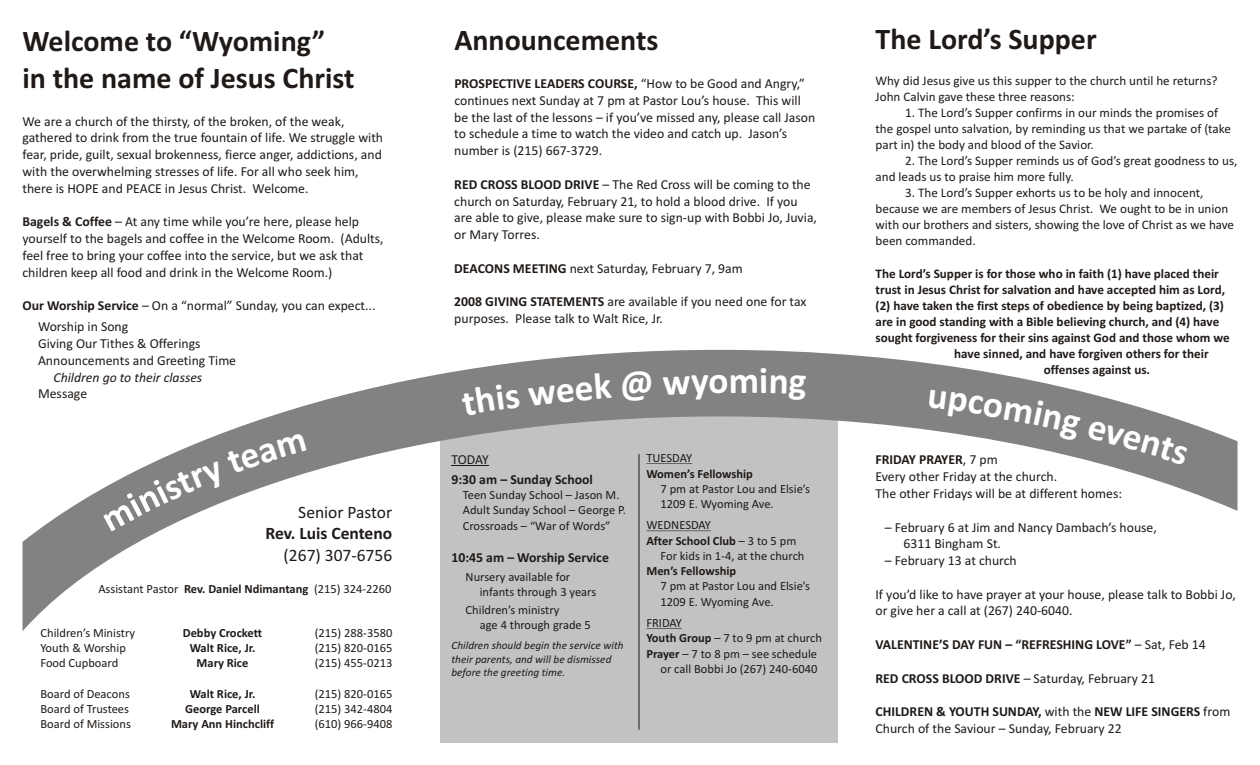
<style>
.page{position:relative;width:1260px;height:765px;background:#fff}
.page>*{position:absolute;margin:0;border:0;box-sizing:border-box;transform-origin:0 0}
.t1{font:700 37.5px "Calibri";color:#fff}
.t2{font:700 30px/36.6px "Calibri";color:#1f1a17}
.t3{font:17.5px "Calibri";color:#1f1a17}
.t4{font:700 17.5px "Calibri";color:#1f1a17}
.t5{font:13.75px/16.8px "Calibri";color:#1f1a17}
.t6{font:700 13.75px "Calibri";color:#1f1a17}
.t7{font:italic 13.75px "Calibri";color:#1f1a17}
.t8{font:13.12px/16px "Calibri";color:#1f1a17}
.t9{font:700 13.12px "Calibri";color:#1f1a17}
.t10{font:12.5px/15.2px "Calibri";color:#1f1a17}
.t11{font:700 12.5px/15.2px "Calibri";color:#1f1a17;text-align:center}
.t12{font:italic 11.25px/13.8px "Calibri";color:#1f1a17}
.s1{font-weight:700}
.s2{font-weight:400}
</style>
<div class="page">
<div style="left:440px;top:395px;width:398px;height:347px;background:#c2c2c2"></div>
<hr style="left:639px;top:454px;width:1px;height:276px;background:#1f1a17">
<svg style="left:22px;top:350px;width:1216px;height:281px"></svg>
<svg style="left:622px;top:370px;width:30px;height:31px"></svg>
<svg style="left:663px;top:375px;width:27px;height:20px"></svg>
<svg style="left:771px;top:375px;width:35px;height:25px"></svg>
<div style="left:528px;top:372px;width:84px;height:34px;background:#828282"></div>
<div style="left:461px;top:384px;width:59px;height:32px;background:#828282"></div>
<div style="left:929px;top:389px;width:152px;height:52px;background:#828282"></div>
<div style="left:1087px;top:419px;width:101px;height:47px;background:#828282"></div>
<svg style="left:103px;top:432px;width:204px;height:99px"></svg>
<h2 class="t2" style="left:22px;top:25px;width:334px">Welcome to “Wyoming” in the name of Jesus Christ</h2>
<p class="t5" style="left:22px;top:114px;width:362px">We are a church of the thirsty, of the broken, of the weak, gathered to drink from the true fountain of life. We struggle with fear, pride, guilt, sexual brokenness, fierce anger, addictions, and with the overwhelming stresses of life. For all who seek him, there is HOPE and PEACE in Jesus Christ. Welcome.</p>
<p class="t5" style="left:22px;top:215px;width:363px"><span class="s1">Bagels &amp; Coffee</span> – At any time while you’re here, please help yourself to the bagels and coffee in the Welcome Room. (Adults, feel free to bring your coffee into the service, but we ask that children keep all food and drink in the Welcome Room.)</p>
<p class="t5" style="left:38px;top:296px;width:339px;line-height:21px;text-indent:-16px"><span class="s1">Our Worship Service</span> – On a “normal” Sunday, you can expect...<br>Worship in Song</p>
<p class="t5" style="left:38px;top:336px;width:200px">Giving Our Tithes &amp; Offerings<br>Announcements and Greeting Time</p>
<p class="t7" style="left:54px;top:371px;width:150px">Children go to their classes</p>
<p class="t5" style="left:38px;top:387px;width:51px">Message</p>
<p class="t3" style="left:298px;top:505px;width:95px">Senior Pastor</p>
<p class="t4" style="left:265px;top:526px;width:128px">Rev. Luis Centeno</p>
<p class="t3" style="left:284px;top:548px;width:110px">(267) 307-6756</p>
<p class="t10" style="left:98px;top:583px;width:295px">Assistant Pastor <span class="s1">Rev. Daniel Ndimantang</span> (215) 324-2260</p>
<p class="t10" style="left:40px;top:626px;width:96px">Children’s Ministry<br>Youth &amp; Worship<br>Food Cupboard</p>
<p class="t10" style="left:40px;top:687px;width:92px">Board of Deacons<br>Board of Trustees<br>Board of Missions</p>
<p class="t10" style="left:315px;top:626px;width:79px;text-align:justify">(215) 288-3580 (215) 820-0165 (215) 455-0213</p>
<p class="t10" style="left:315px;top:687px;width:79px;text-align:justify">(215) 820-0165 (215) 342-4804 (610) 966-9408</p>
<p class="t11" style="left:183px;top:626px;width:81px">Debby Crockett<br>Walt Rice, Jr.<br>Mary Rice</p>
<p class="t11" style="left:171px;top:687px;width:105px">Walt Rice, Jr.<br>George Parcell<br>Mary Ann Hinchcliff</p>
<h2 class="t2" style="left:454px;top:24px;width:206px">Announcements</h2>
<p class="t5" style="left:454px;top:76px;width:362px"><span class="s1">PROSPECTIVE LEADERS COURSE,</span> “How to be Good and Angry,” continues next Sunday at 7 pm at Pastor Lou’s house. This will be the last of the lessons – if you’ve missed any, please call Jason to schedule a time to watch the video and catch up. Jason’s number is (215) 667-3729.</p>
<p class="t5" style="left:454px;top:177px;width:364px"><span class="s1">RED CROSS BLOOD DRIVE</span> – The Red Cross will be coming to the church on Saturday, February 21, to hold a blood drive. If you are able to give, please make sure to sign-up with Bobbi Jo, Juvia, or Mary Torres.</p>
<p class="t5" style="left:454px;top:261px;width:290px"><span class="s1">DEACONS MEETING</span> next Saturday, February 7, 9am</p>
<p class="t5" style="left:454px;top:294px;width:354px"><span class="s1">2008 GIVING STATEMENTS</span> are available if you need one for tax purposes. Please talk to Walt Rice, Jr.</p>
<h1 class="t1" style="left:691px;top:365px;width:79px;rotate:-1deg">yomi</h1>
<p class="t5" style="left:452px;top:452px;width:39px">TODAY</p>
<p class="t6" style="left:451px;top:473px;width:143px">9:30 am – Sunday School</p>
<p class="t10" style="left:463px;top:488px;width:165px">Teen Sunday School – Jason M.<br>Adult Sunday School – George P.<br>Crossroads – “War of Words”</p>
<p class="t6" style="left:451px;top:551px;width:159px">10:45 am – Worship Service</p>
<p class="t10" style="left:480px;top:570px;width:118px;text-indent:-14px">Nursery available for infants through 3 years</p>
<p class="t10" style="left:466px;top:603px;width:95px">Children’s ministry</p>
<p class="t12" style="left:451px;top:639px;width:174px">Children should begin the service with their parents, and will be dismissed before the greeting time.</p>
<p class="t10" style="left:480px;top:619px;width:113px">age 4 through grade 5</p>
<p class="t10" style="left:646px;top:452px;width:47px">TUESDAY</p>
<p class="t11" style="left:646px;top:467px;width:108px">Women’s Fellowship</p>
<p class="t10" style="left:661px;top:482px;width:151px">7 pm at Pastor Lou and Elsie’s<br>1209 E. Wyoming Ave.</p>
<p class="t10" style="left:646px;top:519px;width:66px">WEDNESDAY</p>
<p class="t11" style="left:646px;top:534px;width:151px">After School Club <span class="s2">– 3 to 5 pm</span></p>
<p class="t10" style="left:661px;top:549px;width:146px">For kids in 1-4, at the church</p>
<p class="t11" style="left:646px;top:564px;width:91px">Men’s Fellowship</p>
<p class="t10" style="left:661px;top:580px;width:151px">7 pm at Pastor Lou and Elsie’s<br>1209 E. Wyoming Ave.</p>
<p class="t10" style="left:646px;top:616px;width:37px">FRIDAY</p>
<p class="t10" style="left:646px;top:632px;width:177px"><span class="s1">Youth Group</span> – 7 to 9 pm at church</p>
<p class="t10" style="left:646px;top:647px;width:172px"><span class="s1">Prayer</span> – 7 to 8 pm – see schedule</p>
<p class="t10" style="left:661px;top:662px;width:158px">or call Bobbi Jo (267) 240-6040</p>
<h2 class="t2" style="left:876px;top:23px;width:223px">The Lord’s Supper</h2>
<p class="t8" style="left:876px;top:74px;width:344px">Why did Jesus give us this supper to the church until he returns?<br>John Calvin gave these three reasons:</p>
<p class="t8" style="left:876px;top:106px;width:357px;text-indent:30px">1. The Lord’s Supper confirms in our minds the promises of the gospel unto salvation, by reminding us that we partake of (take part in) the body and blood of the Savior.</p>
<p class="t8" style="left:876px;top:154px;width:363px;text-indent:30px">2. The Lord’s Supper reminds us of God’s great goodness to us, and leads us to praise him more fully.</p>
<p class="t8" style="left:876px;top:186px;width:360px;text-indent:30px">3. The Lord’s Supper exhorts us to be holy and innocent, because we are members of Jesus Christ. We ought to be in union with our brothers and sisters, showing the love of Christ as we have been commanded.</p>
<p class="t9" style="left:876px;top:268px;width:345px">The Lord’s Supper is for those who in faith (1) have placed their</p>
<p class="t9" style="left:876px;top:284px;width:351px">trust in Jesus Christ for salvation and have accepted him as Lord,</p>
<p class="t9" style="left:876px;top:300px;width:350px">(2) have taken the first steps of obedience by being baptized, (3)</p>
<p class="t9" style="left:876px;top:316px;width:345px">are in good standing with a Bible believing church, and (4) have</p>
<p class="t9" style="left:876px;top:332px;width:356px">sought forgiveness for their sins against God and those whom we</p>
<p class="t9" style="left:954px;top:348px;width:256px">have sinned, and have forgiven others for their</p>
<p class="t9" style="left:1044px;top:364px;width:108px">offenses against us.</p>
<p class="t5" style="left:876px;top:453px;width:248px"><span class="s1">FRIDAY PRAYER</span>, 7 pm<br>Every other Friday at the church.<br>The other Fridays will be at different homes:</p>
<p class="t5" style="left:903px;top:520px;width:255px;text-indent:-19px">– February 6 at Jim and Nancy Dambach’s house,<br>6311 Bingham St.</p>
<p class="t5" style="left:885px;top:553px;width:134px">– February 13 at church</p>
<p class="t5" style="left:876px;top:587px;width:362px">If you’d like to have prayer at your house, please talk to Bobbi Jo, or give her a call at (267) 240-6040.</p>
<p class="t6" style="left:875px;top:639px;width:332px">VALENTINE’S DAY FUN – “REFRESHING LOVE” <span class="s2">– Sat, Feb 14</span></p>
<p class="t5" style="left:875px;top:671px;width:281px"><span class="s1">RED CROSS BLOOD DRIVE</span> – Saturday, February 21</p>
<p class="t5" style="left:875px;top:704px;width:356px"><span class="s1">CHILDREN &amp; YOUTH SUNDAY,</span> with the <span class="s1">NEW LIFE SINGERS</span> from<br>Church of the Saviour – Sunday, February 22</p>
</div>
